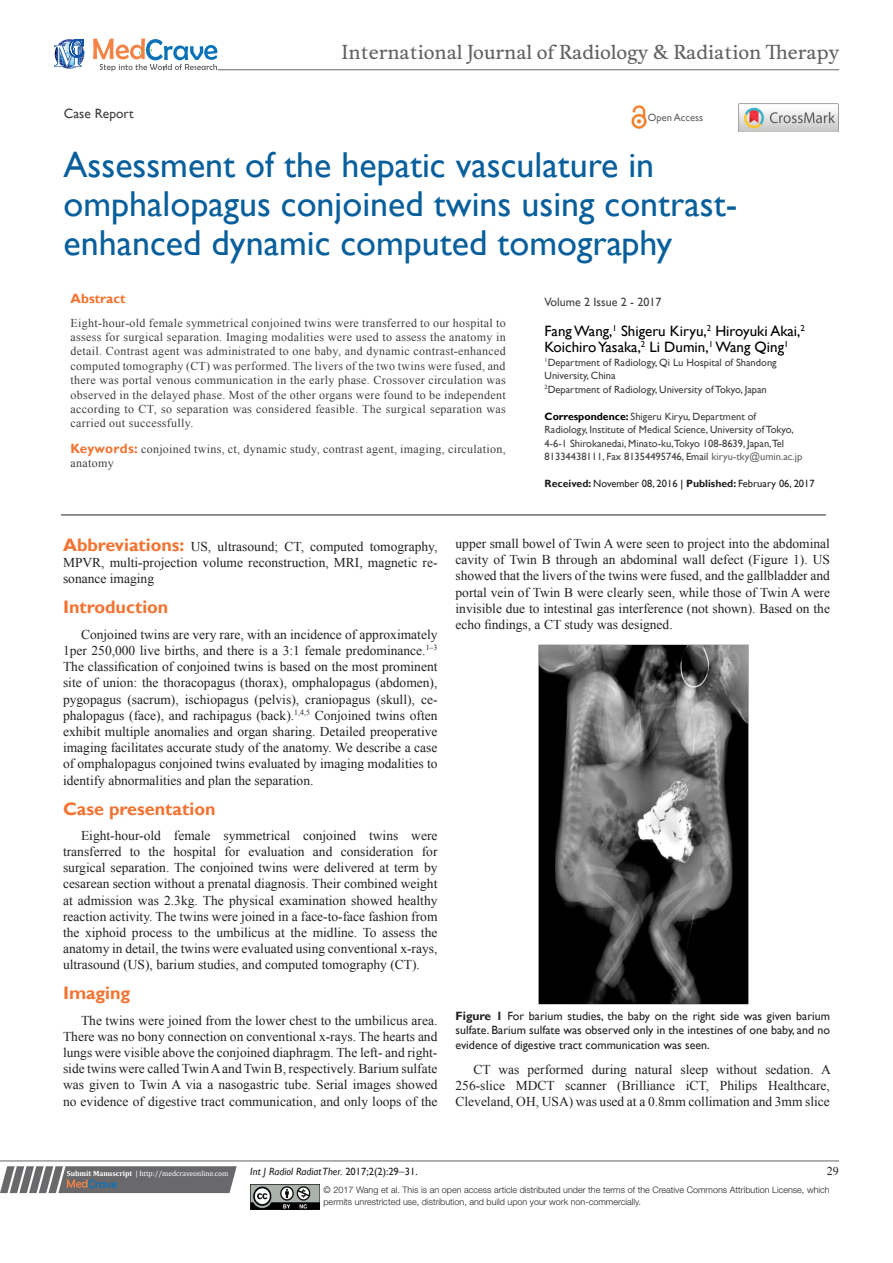
<style>
.page{position:relative;width:893px;height:1263px;background:#fff}
.page>*{position:absolute;margin:0;border:0;box-sizing:border-box;transform-origin:0 0}
.t1{font:36px/39px "Gill Sans";color:#085f9c}
.t2{font:18.6px "Musee";color:#636366}
.List_Paragraph{font:700 18px "Gill Sans";color:#f37331}
.t3{font:15px/16.2px "Gill Sans";color:#000}
.List_Paragraph-2{font:13.5px/16.2px "Times New Roman";color:#231f20;text-align:justify}
.Body_Text_First_Inde{font:13.5px/16.2px "Times New Roman";color:#231f20;text-align:justify}
.t4{font:13.5px "Gill Sans";color:#3e3e3f}
.t5{font:700 13.5px "Gill Sans";color:#f37331}
.t6{font:12px/14.4px "Times New Roman";letter-spacing:.025em;color:#3e3e3f;text-align:justify}
.Body_Text{font:12px/14.4px "Gill Sans";color:#231f20;text-align:justify}
.t7{font:12px "Gill Sans";color:#3e3e3f}
.t8{font:12px "Times New Roman";color:#231f20}
.t9{font:10.5px/13.5px "Gill Sans";color:#3e3e3f}
.t10{font:10.5px "Gill Sans";color:#231f20}
.t11{font:italic 10.5px "Gill Sans";color:#231f20}
.t12{font:10.5px "Gill Sans";color:#636366}
.t13{font:300 9px/12px "Helvetica Neue LT Std";color:#231f20}
.t14{font:7.5px "Cambria";color:#fff}
.s1{font-weight:700;color:#000}
.s2{color:#636366}
.s3{font-weight:700}
.s4{color:#000}
.s5{font-family:"Gill Sans";font-weight:700;font-size:13.5px;color:#f37331}
.s6{font-family:"Gill Sans";font-weight:700;font-size:18px;color:#f37331}
.s7{font-style:normal}
.s8{font-family:"Times New Roman";font-style:normal;font-size:12px}
</style>
<div class="page">
<svg style="left:0;top:1166px;width:237px;height:27px;background:#78787a"></svg>
<hr style="left:0;top:1161px;width:839px;height:1px;background:#626465">
<hr style="left:61px;top:515px;width:765px;height:1px;background:#231f20">
<img style="left:250px;top:1185px;width:69px;height:24px">
<svg style="left:54px;top:39px;width:30px;height:30px"></svg>
<svg style="left:93px;top:38px;width:124px;height:33px"></svg>
<hr style="left:218px;top:70px;width:621px;height:1px;background:#626465">
<img style="left:631px;top:105px;width:16px;height:24px">
<img style="left:739px;top:104px;width:99px;height:28px">
<img style="left:538px;top:645px;width:210px;height:359px">
<p class="t2" style="left:342px;top:41px;width:499px">International Journal of Radiology &amp; Radiation Therapy</p>
<p class="t4" style="left:64px;top:105px;width:71px">Case Report</p>
<p class="t12" style="left:648px;top:112px;width:57px">Open Access</p>
<p class="t1" style="left:64px;top:146px;width:675px">Assessment of the hepatic vasculature in omphalopagus conjoined twins using contrast&shy;enhanced dynamic computed tomography</p>
<p class="t7" style="left:545px;top:295px;width:118px">Volume 2 Issue 2 - 2017</p>
<p class="t3" style="left:545px;top:323px;width:262px">Fang Wang,<sup>1</sup> Shigeru Kiryu,<sup>2</sup> Hiroyuki Akai,<sup>2<br></sup>Koichiro Yasaka,<sup>2</sup> Li Dumin,<sup>1</sup> Wang Qing<sup>1</sup></p>
<p class="t9" style="left:545px;top:356px;width:234px"><sup>1</sup>Department of Radiology, Qi Lu Hospital of Shandong<br>University, China</p>
<p class="t9" style="left:545px;top:383px;width:224px"><sup>2</sup>Department of Radiology, University of Tokyo, Japan</p>
<p class="t9" style="left:545px;top:410px;width:259px"><span class="s1">Correspondence:</span> Shigeru Kiryu, Department of<br>Radiology, Institute of Medical Science, University of Tokyo, 4-6-1 Shirokanedai, Minato-ku,Tokyo 108-8639, Japan,Tel 81334438111, Fax 81354495746, Email <span class="s2">kiryu-tky@umin.ac.jp</span></p>
<p class="t10" style="left:545px;top:477px;width:272px"><span class="s3">Received:</span> November 08, 2016 <span class="s4">|</span> <span class="s3">Published:</span> February 06, 2017</p>
<p class="t5" style="left:71px;top:290px;width:57px">Abstract</p>
<p class="t6" style="left:71px;top:315px;width:437px">Eight-hour-old female symmetrical conjoined twins were transferred to our hospital to assess for surgical separation. Imaging modalities were used to assess the anatomy in detail. Contrast agent was administrated to one baby, and dynamic contrast-enhanced computed tomography (CT) was performed. The livers of the two twins were fused, and there was portal venous communication in the early phase. Crossover circulation was observed in the delayed phase. Most of the other organs were found to be independent according to CT, so separation was considered feasible. The surgical separation was carried out successfully.</p>
<p class="t6" style="left:71px;top:441px;width:437px"><span class="s5">Keywords:</span> conjoined twins, ct, dynamic study, contrast agent, imaging, circulation, anatomy</p>
<p class="List_Paragraph-2" style="left:63px;top:538px;width:376px"><span class="s6">Abbreviations:</span> US, ultrasound; CT, computed tomography, MPVR, multi-projection volume reconstruction, MRI, magnetic re&shy;sonance imaging</p>
<p class="List_Paragraph" style="left:63px;top:597px;width:107px">Introduction</p>
<p class="List_Paragraph-2" style="left:63px;top:626px;width:376px;text-indent:18px">Conjoined twins are very rare, with an incidence of approximately 1per 250,000 live births, and there is a 3:1 female predominance.<sup>1‒3<br></sup>The classification of conjoined twins is based on the most prominent site of union: the thoracopagus (thorax), omphalopagus (abdomen), pygopagus (sacrum), ischiopagus (pelvis), craniopagus (skull), ce&shy;phalopagus (face), and rachipagus (back).<sup>1,4,5</sup> Conjoined twins often exhibit multiple anomalies and organ sharing. Detailed preoperative imaging facilitates accurate study of the anatomy. We describe a case of omphalopagus conjoined twins evaluated by imaging modalities to identify abnormalities and plan the separation.</p>
<p class="List_Paragraph" style="left:63px;top:798px;width:154px">Case presentation</p>
<p class="List_Paragraph-2" style="left:63px;top:827px;width:376px;text-indent:18px">Eight-hour-old female symmetrical conjoined twins were transferred to the hospital for evaluation and consideration for surgical separation. The conjoined twins were delivered at term by cesarean section without a prenatal diagnosis. Their combined weight at admission was 2.3kg. The physical examination showed healthy reaction activity. The twins were joined in a face-to-face fashion from the xiphoid process to the umbilicus at the midline. To assess the anatomy in detail, the twins were evaluated using conventional x-rays, ultrasound (US), barium studies, and computed tomography (CT).</p>
<p class="List_Paragraph" style="left:63px;top:982px;width:69px">Imaging</p>
<p class="List_Paragraph-2" style="left:63px;top:1012px;width:376px;text-indent:18px">The twins were joined from the lower chest to the umbilicus area.<br>There was no bony connection on conventional x-rays. The hearts and lungs were visible above the conjoined diaphragm. The left- and right&shy;side twins were called Twin A and Twin B, respectively. Barium sulfate was given to Twin A via a nasogastric tube. Serial images showed no evidence of digestive tract communication, and only loops of the</p>
<p class="List_Paragraph-2" style="left:455px;top:535px;width:376px">upper small bowel of Twin A were seen to project into the abdominal cavity of Twin B through an abdominal wall defect (Figure 1). US showed that the livers of the twins were fused, and the gallbladder and portal vein of Twin B were clearly seen, while those of Twin A were invisible due to intestinal gas interference (not shown). Based on the echo findings, a CT study was designed.</p>
<p class="Body_Text" style="left:455px;top:1009px;width:376px"><span class="s3">Figure 1</span> For barium studies, the baby on the right side was given barium sulfate. Barium sulfate was observed only in the intestines of one baby, and no evidence of digestive tract communication was seen.</p>
<p class="Body_Text_First_Inde" style="left:455px;top:1061px;width:377px;text-indent:18px">CT was performed during natural sleep without sedation. A 256-slice MDCT scanner (Brilliance iCT, Philips Healthcare, Cleveland, OH, USA) was used at a 0.8mm collimation and 3mm slice</p>
<p class="t14" style="left:67px;top:1169px;width:163px"><span class="s3">Submit Manuscript</span> | http://medcraveonline.com</p>
<p class="t11" style="left:250px;top:1165px;width:169px">Int J Radiol Radiat Ther. <span class="s7">2017;2(2):29</span><span class="s8">‒</span><span class="s7">31.</span></p>
<p class="t8" style="left:827px;top:1163px;width:13px">29</p>
<p class="t13" style="left:323px;top:1183px;width:508px">© 2017 Wang et al. This is an open access article distributed under the terms of the Creative Commons Attribution License, which permits unrestricted use, distribution, and build upon your work non-commercially.</p>
</div>
